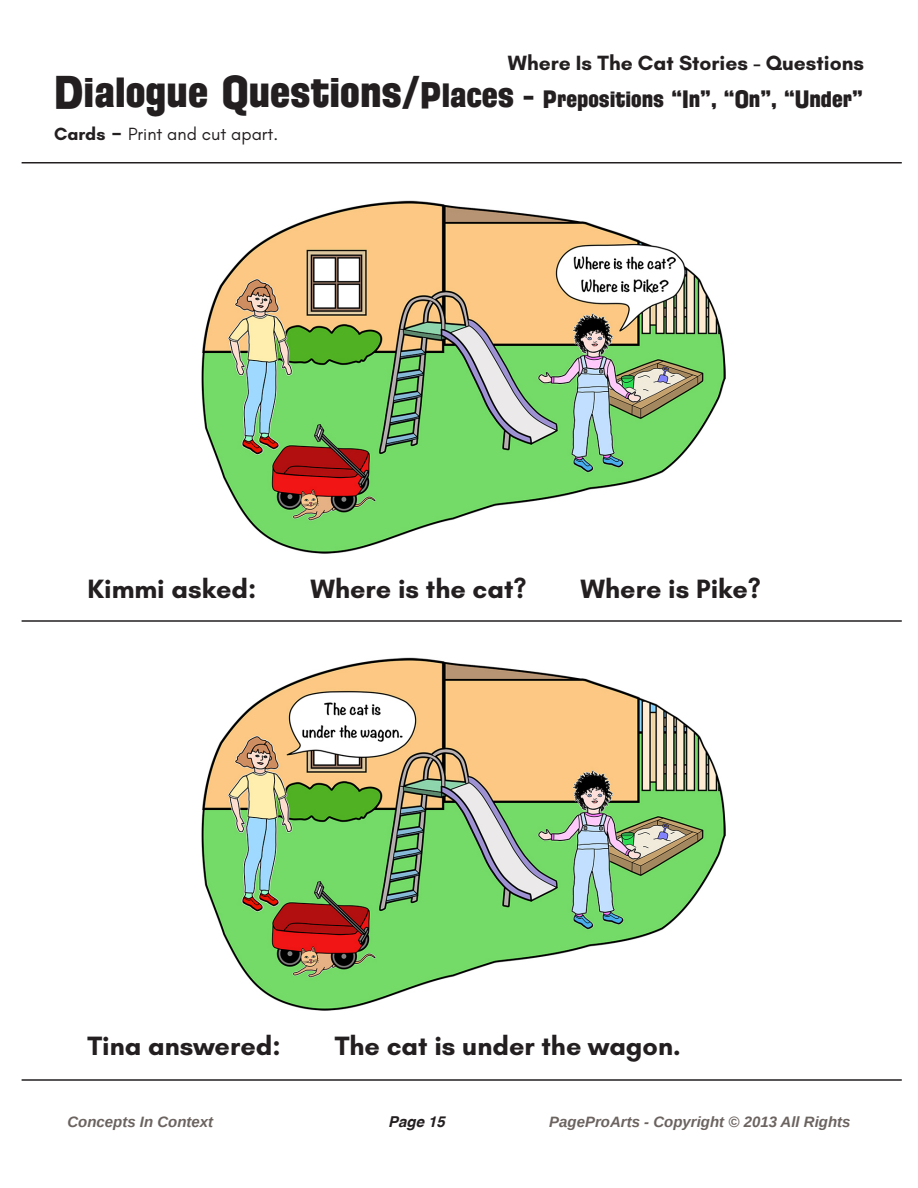
<style>
.page{position:relative;width:918px;height:1188px;background:#fff}
.page>*{position:absolute;margin:0;border:0;box-sizing:border-box;transform-origin:0 0}
.t1{font:700 27px "Glacial Indifference";color:#231f20}
.t2{font:24px "Florida Project Phase One";color:#231f20}
.t3{font:700 21px "Glacial Indifference";color:#231f20}
.t4{font:18px "Glacial Indifference";color:#231f20}
.t5{font:italic 700 15px "Liberation Sans";color:#6b6360}
.t6{font:italic 700 15px "Helvetica";color:#231f20}
.s1{font-size:45px}
.s2{font-size:36px}
.s3{font-size:27px}
.s4{font-weight:700}
.s5{font-weight:700;font-size:27px}
</style>
<div class="page">
<img style="left:201px;top:657px;width:525px;height:354px">
<hr style="left:22px;top:620px;width:880px;height:2px;background:#231f20">
<hr style="left:22px;top:162px;width:880px;height:2px;background:#231f20">
<hr style="left:22px;top:1079px;width:880px;height:2px;background:#231f20">
<img style="left:201px;top:200px;width:525px;height:354px">
<p class="t3" style="left:508px;top:50px;width:358px">Where Is The Cat Stories - Questions</p>
<p class="t2" style="left:54px;top:83px;width:810px"><span class="s1">Dialogue Questions/</span><span class="s2">Places</span> <span class="s3">-</span> Prepositions “In”, “On”, “Under”</p>
<p class="t4" style="left:54px;top:124px;width:226px"><span class="s4">Cards</span> <span class="s5">-</span> Print and cut apart.</p>
<p class="t1" style="left:87px;top:572px;width:170px">Kimmi asked:</p>
<p class="t1" style="left:310px;top:572px;width:218px">Where is the cat?</p>
<p class="t1" style="left:581px;top:572px;width:182px">Where is Pike?</p>
<p class="t1" style="left:87px;top:1029px;width:195px">Tina answered:</p>
<p class="t1" style="left:335px;top:1029px;width:347px">The cat is under the wagon.</p>
<p class="t5" style="left:67px;top:1112px;width:147px">Concepts In Context</p>
<p class="t6" style="left:388px;top:1109px;width:58px">Page 15</p>
<p class="t5" style="left:549px;top:1112px;width:303px">PageProArts - Copyright © 2013 All Rights</p>
</div>
